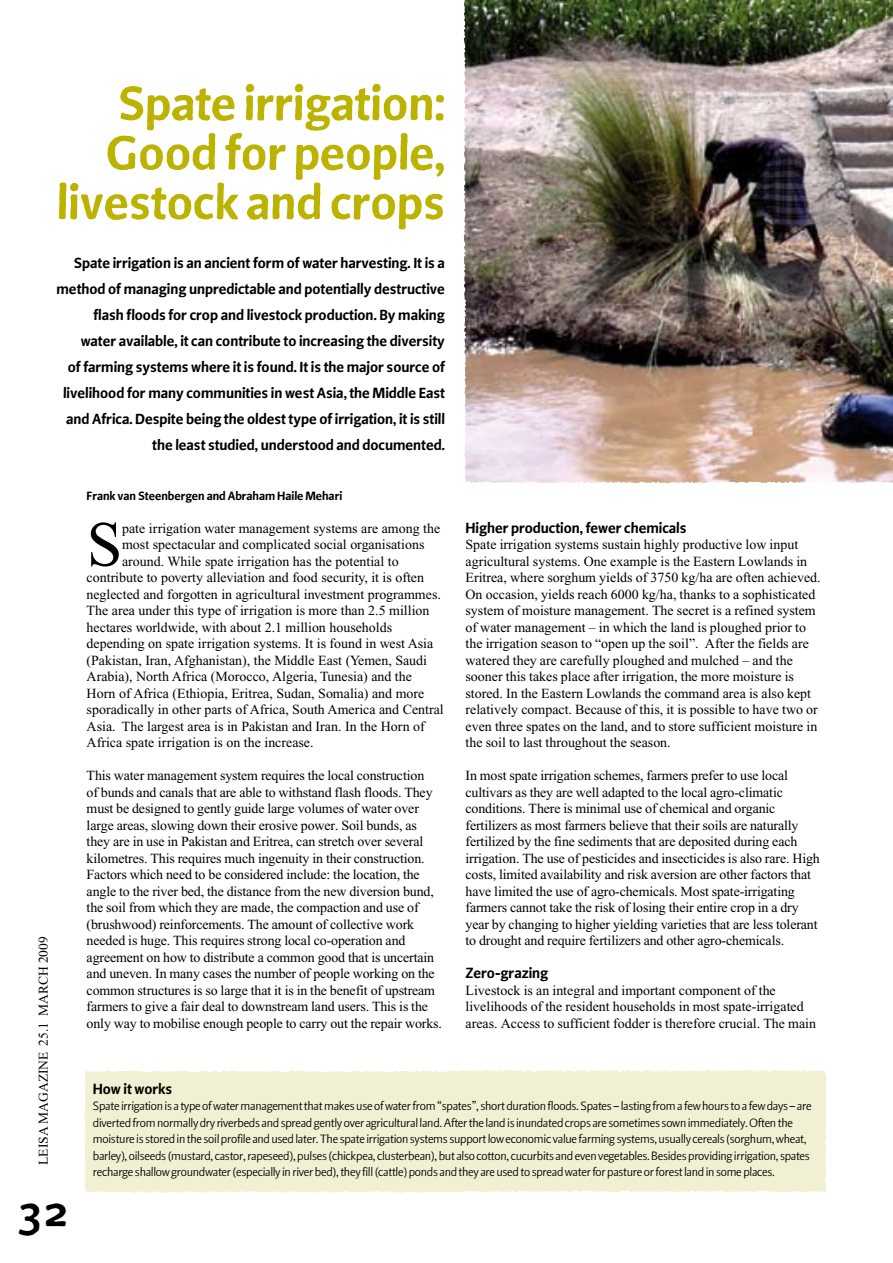
<style>
.page{position:relative;width:893px;height:1263px;background:#fff}
.page>*{position:absolute;margin:0;border:0;box-sizing:border-box;transform-origin:0 0}
.t1{font:63.75px "Times New Roman";color:#000}
.t2{font:54px/49.5px "Beo Sans Bold R11";color:#bbb300;text-align:right}
.t3{font:48px "Beo Sans Bold R11";color:#000}
.t4{font:16.5px/26px "Beo Sans Bold R11";color:#000;text-align:right}
.t5{font:13.95px/16.5px "Times New Roman";color:#000}
.t6{font:13.5px/16.5px "Beo Sans R11";letter-spacing:-.015em;color:#000}
.t7{font:13.5px "Beo Sans Bold R11";color:#000}
.t8{font:13.5px "Times New Roman";color:#000}
</style>
<div class="page">
<img style="left:463px;top:0;width:430px;height:484px">
<img style="left:488px;top:0;width:405px;height:481px">
<svg style="left:85px;top:1191px;width:741px;height:2px"></svg>
<div style="left:84px;top:1070px;width:743px;height:121px;background:#f2f0d2"></div>
<h2 class="t2" style="left:57px;top:80px;width:390px">Spate irrigation:<br>Good for people, livestock and crops</h2>
<p class="t4" style="left:57px;top:251px;width:390px">Spate irrigation is an ancient form of water harvesting. It is a method of managing unpredictable and potentially destructive flash floods for crop and livestock production. By making water available, it can contribute to increasing the diversity<br>of farming systems where it is found. It is the major source of livelihood for many communities in west Asia, the Middle East and Africa. Despite being the oldest type of irrigation, it is still the least studied, understood and documented.</p>
<p class="t8" style="left:36px;top:1165px;width:230px;rotate:-90deg">LEISA Magazine 25.1 march 2009</p>
<h3 class="t3" style="left:17px;top:1187px;width:54px">32</h3>
<p class="t7" style="left:87px;top:489px;width:257px">Frank van Steenbergen and Abraham Haile Mehari</p>
<h1 class="t1" style="left:87px;top:510px;width:37px">S</h1>
<p class="t5" style="left:122px;top:520px;width:320px">pate irrigation water management systems are among the</p>
<p class="t5" style="left:122px;top:536px;width:304px">most spectacular and complicated social organisations</p>
<p class="t5" style="left:122px;top:553px;width:278px">around. While spate irrigation has the potential to</p>
<p class="t5" style="left:87px;top:569px;width:339px">contribute to poverty alleviation and food security, it is often</p>
<p class="t5" style="left:87px;top:586px;width:356px">neglected and forgotten in agricultural investment programmes.</p>
<p class="t5" style="left:87px;top:602px;width:344px">The area under this type of irrigation is more than 2.5 million</p>
<p class="t5" style="left:87px;top:619px;width:307px">hectares worldwide, with about 2.1 million households</p>
<p class="t5" style="left:87px;top:635px;width:348px">depending on spate irrigation systems. It is found in west Asia</p>
<p class="t5" style="left:87px;top:652px;width:342px">(Pakistan, Iran, Afghanistan), the Middle East (Yemen, Saudi</p>
<p class="t5" style="left:87px;top:668px;width:327px">Arabia), North Africa (Morocco, Algeria, Tunesia) and the</p>
<p class="t5" style="left:87px;top:685px;width:339px">Horn of Africa (Ethiopia, Eritrea, Sudan, Somalia) and more</p>
<p class="t5" style="left:87px;top:701px;width:359px">sporadically in other parts of Africa, South America and Central</p>
<p class="t5" style="left:87px;top:718px;width:340px">Asia. The largest area is in Pakistan and Iran. In the Horn of</p>
<p class="t5" style="left:87px;top:734px;width:228px">Africa spate irrigation is on the increase.</p>
<p class="t5" style="left:87px;top:767px;width:357px">This water management system requires the local construction<br>of bunds and canals that are able to withstand flash floods. They must be designed to gently guide large volumes of water over large areas, slowing down their erosive power. Soil bunds, as they are in use in Pakistan and Eritrea, can stretch over several kilometres. This requires much ingenuity in their construction.<br>Factors which need to be considered include: the location, the angle to the river bed, the distance from the new diversion bund, the soil from which they are made, the compaction and use of (brushwood) reinforcements. The amount of collective work needed is huge. This requires strong local co-operation and agreement on how to distribute a common good that is uncertain and uneven. In many cases the number of people working on the common structures is so large that it is in the benefit of upstream farmers to give a fair deal to downstream land users. This is the only way to mobilise enough people to carry out the repair works.</p>
<p class="t4" style="left:465px;top:515px;width:222px">Higher production, fewer chemicals</p>
<p class="t5" style="left:465px;top:536px;width:357px">Spate irrigation systems sustain highly productive low input agricultural systems. One example is the Eastern Lowlands in Eritrea, where sorghum yields of 3750 kg/ha are often achieved.<br>On occasion, yields reach 6000 kg/ha, thanks to a sophisticated system of moisture management. The secret is a refined system of water management – in which the land is ploughed prior to the irrigation season to “open up the soil”. After the fields are watered they are carefully ploughed and mulched – and the sooner this takes place after irrigation, the more moisture is stored. In the Eastern Lowlands the command area is also kept relatively compact. Because of this, it is possible to have two or even three spates on the land, and to store sufficient moisture in the soil to last throughout the season.</p>
<p class="t5" style="left:465px;top:767px;width:356px">In most spate irrigation schemes, farmers prefer to use local cultivars as they are well adapted to the local agro-climatic conditions. There is minimal use of chemical and organic fertilizers as most farmers believe that their soils are naturally fertilized by the fine sediments that are deposited during each irrigation. The use of pesticides and insecticides is also rare. High costs, limited availability and risk aversion are other factors that have limited the use of agro-chemicals. Most spate-irrigating farmers cannot take the risk of losing their entire crop in a dry year by changing to higher yielding varieties that are less tolerant to drought and require fertilizers and other agro-chemicals.</p>
<p class="t4" style="left:465px;top:960px;width:84px">Zero-grazing</p>
<p class="t5" style="left:465px;top:982px;width:352px">Livestock is an integral and important component of the livelihoods of the resident households in most spate-irrigated areas. Access to sufficient fodder is therefore crucial. The main</p>
<p class="t4" style="left:93px;top:1076px;width:81px">How it works</p>
<p class="t6" style="left:93px;top:1098px;width:720px">Spate irrigation is a type of water management that makes use of water from “spates”, short duration floods. Spates – lasting from a few hours to a few days – are diverted from normally dry riverbeds and spread gently over agricultural land. After the land is inundated crops are sometimes sown immediately. Often the moisture is stored in the soil profile and used later. The spate irrigation systems support low economic value farming systems, usually cereals (sorghum, wheat, barley), oilseeds (mustard, castor, rapeseed), pulses (chickpea, clusterbean), but also cotton, cucurbits and even vegetables. Besides providing irrigation, spates recharge shallow groundwater (especially in river bed), they fill (cattle) ponds and they are used to spread water for pasture or forest land in some places.</p>
</div>
